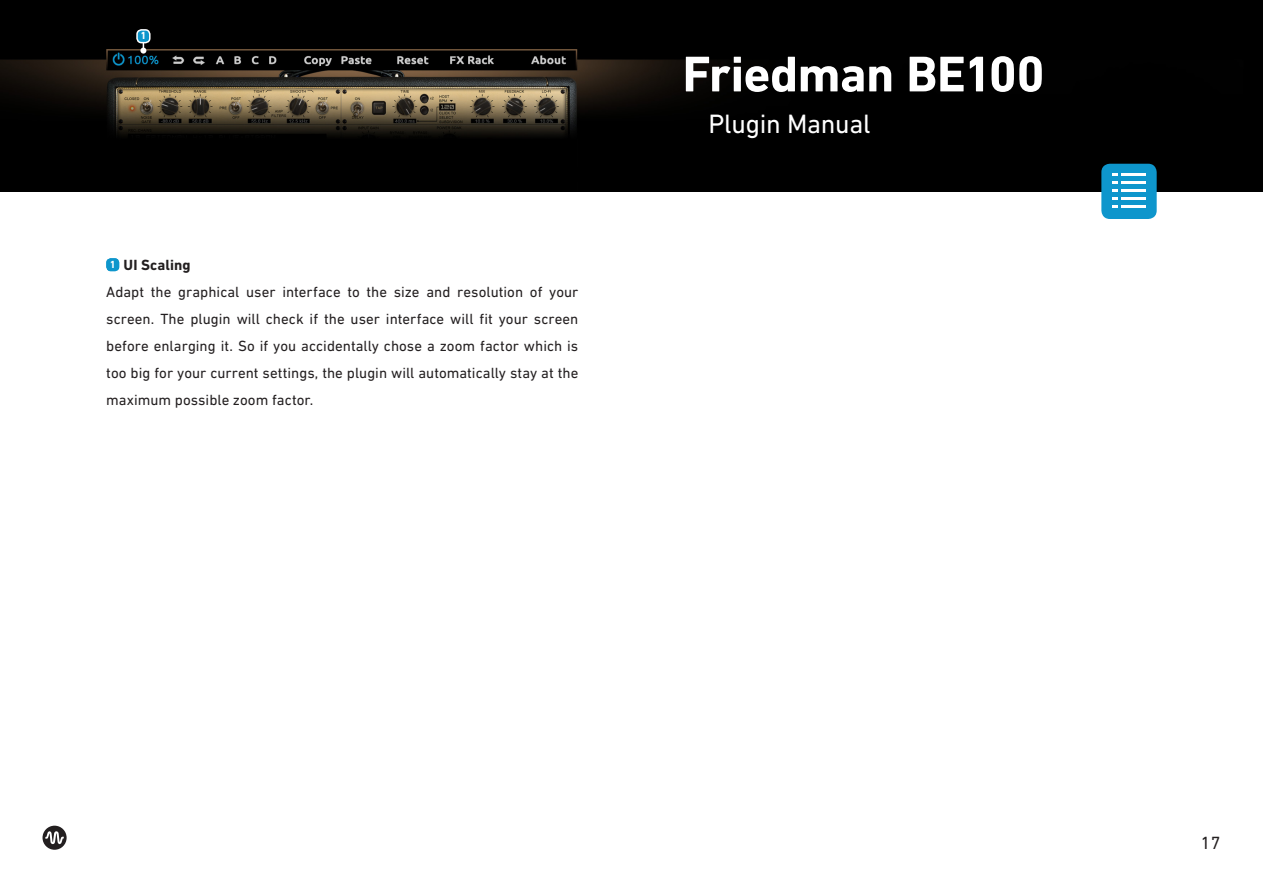
<style>
.page{position:relative;width:1263px;height:893px;background:#fff}
.page>*{position:absolute;margin:0;border:0;box-sizing:border-box;transform-origin:0 0}
.Headline_Cover{font:700 51px "DIN Next LT Pro";letter-spacing:-.01em;color:#fff}
.Subheadline_Cover{font:27px "DIN Next LT Pro";letter-spacing:-.015em;color:#fff}
.t1{font:18px "DIN Next LT Pro";color:#231f20}
.Text_Bold{font:15px/27px "DIN Next LT Pro";letter-spacing:.005em;color:#231f20;text-align:justify}
.Text_Bold-2{font:700 15px "DIN Next LT Pro";letter-spacing:.005em;color:#231f20}
.Text_Bubbles{font:700 10.5px "DIN Next LT Pro";color:#fff}
</style>
<div class="page">
<svg style="left:43px;top:826px;width:24px;height:24px"></svg>
<div style="left:106px;top:258px;width:13px;height:13px;background:#0e96cc;border-radius:4px"></div>
<img style="left:0;top:0;width:1263px;height:192px">
<div style="left:1101px;top:164px;width:56px;height:55px;background:#0e96cc;border-radius:9px"></div>
<hr style="left:1121px;top:173px;width:25px;height:3px;background:#fff">
<hr style="left:1121px;top:205px;width:25px;height:2px;background:#fff">
<hr style="left:1121px;top:189px;width:25px;height:3px;background:#fff">
<hr style="left:1121px;top:181px;width:25px;height:3px;background:#fff">
<hr style="left:1121px;top:197px;width:25px;height:3px;background:#fff">
<svg style="left:1112px;top:173px;width:5px;height:34px"></svg>
<svg style="left:140px;top:43px;width:6px;height:11px"></svg>
<div style="left:137px;top:30px;width:13px;height:13px;background:#0e96cc;border-radius:4px"></div>
<div style="left:136px;top:29px;width:15px;height:14px;border:2px solid #fff;border-radius:4px"></div>
<p class="Text_Bubbles" style="left:141px;top:30px;width:7px">1</p>
<p class="Text_Bubbles" style="left:110px;top:258px;width:7px">1</p>
<p class="Text_Bold-2" style="left:124px;top:256px;width:69px">UI Scaling</p>
<p class="Text_Bold" style="left:106px;top:278px;width:474px">Adapt the graphical user interface to the size and resolution of your screen. The plugin will check if the user interface will fit your screen before enlarging it. So if you accidentally chose a zoom factor which is too big for your current settings, the plugin will automatically stay at the maximum possible zoom factor.</p>
<p class="Headline_Cover" style="left:682px;top:44px;width:364px">Friedman BE100</p>
<p class="Subheadline_Cover" style="left:708px;top:109px;width:164px">Plugin Manual</p>
<p class="t1" style="left:1201px;top:833px;width:21px">17</p>
</div>
